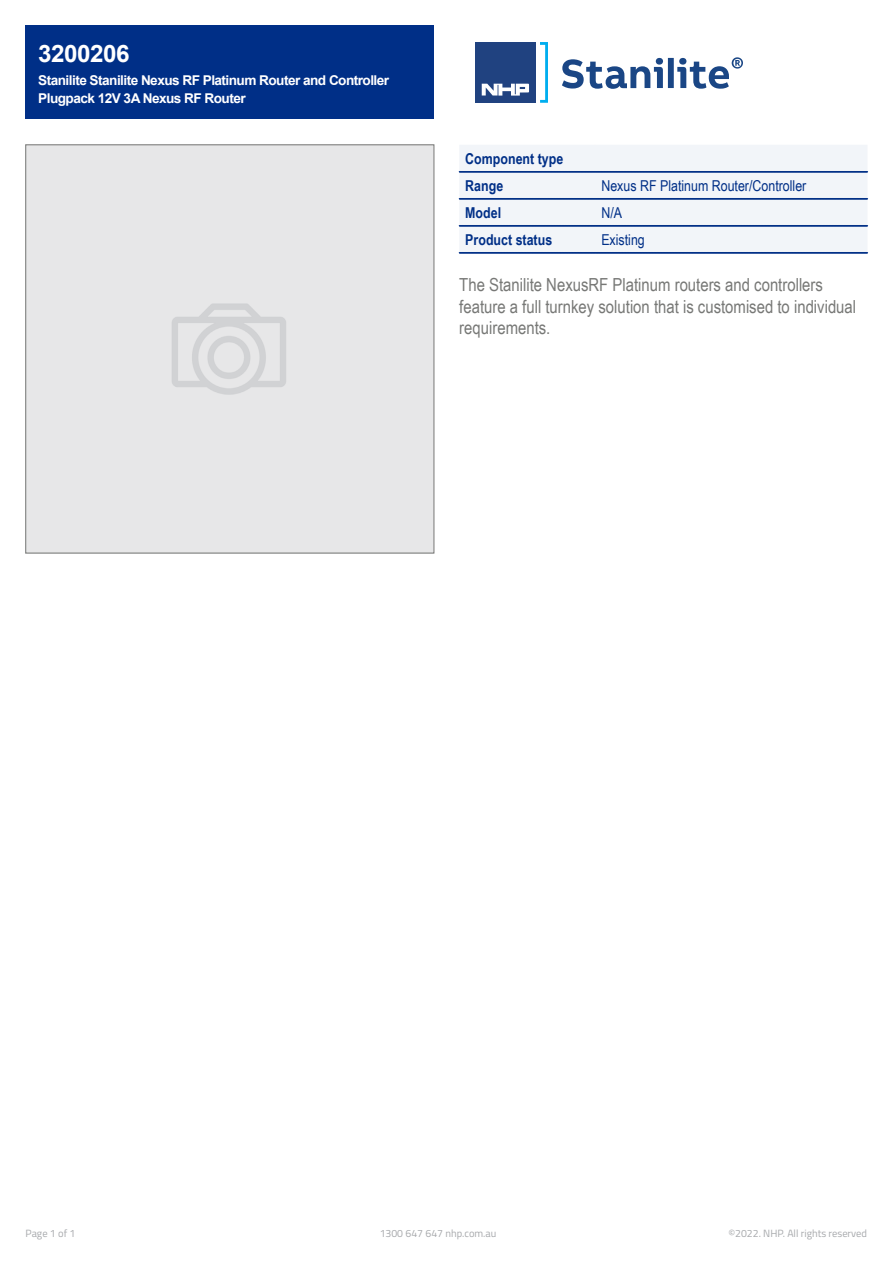
<style>
.page{position:relative;width:893px;height:1263px;background:#fff}
.page>*{position:absolute;margin:0;border:0;box-sizing:border-box;transform-origin:0 0}
.Item_Number{font:700 24px "Arial";letter-spacing:-.02em;color:#fff}
.t1{font:18px/21.6px "Arial Narrow";color:#777876}
.t2{font:15px "Arial Narrow";color:#002f87}
.t3{font:700 15px/27px "Arial Narrow";color:#002f87}
.Display_Name{font:700 13.5px/18px "Arial";letter-spacing:-.04em;color:#fff}
.t4{font:10.5px "Titillium";color:#a7a9ac}
</style>
<div class="page">
<div style="left:26px;top:26px;width:408px;height:93px;background:#002f87"></div>
<div style="left:475px;top:42px;width:61px;height:61px;background:#204280"></div>
<svg style="left:482px;top:84px;width:47px;height:12px"></svg>
<svg style="left:540px;top:42px;width:8px;height:61px"></svg>
<svg style="left:562px;top:57px;width:181px;height:32px"></svg>
<svg style="left:459px;top:145px;width:409px;height:109px"></svg>
<p class="Item_Number" style="left:38px;top:37px;width:93px">3200206</p>
<p class="Display_Name" style="left:38px;top:71px;width:352px">Stanilite Stanilite Nexus RF Platinum Router and Controller<br>Plugpack 12V 3A Nexus RF Router</p>
<p class="t3" style="left:465px;top:144px;width:99px">Component type<br>Range</p>
<p class="t2" style="left:601px;top:174px;width:207px">Nexus RF Platinum Router/Controller</p>
<p class="t3" style="left:465px;top:198px;width:37px">Model</p>
<p class="t2" style="left:601px;top:201px;width:22px">N/A</p>
<p class="t3" style="left:465px;top:225px;width:88px">Product status</p>
<p class="t2" style="left:601px;top:228px;width:45px">Existing</p>
<p class="t1" style="left:459px;top:273px;width:398px">The Stanilite NexusRF Platinum routers and controllers feature a full turnkey solution that is customised to individual requirements.</p>
<p class="t4" style="left:26px;top:1226px;width:51px">Page 1 of 1</p>
<p class="t4" style="left:380px;top:1226px;width:118px">1300 647 647 nhp.com.au</p>
<p class="t4" style="left:728px;top:1226px;width:140px">©2022. NHP. All rights reserved</p>
</div>
